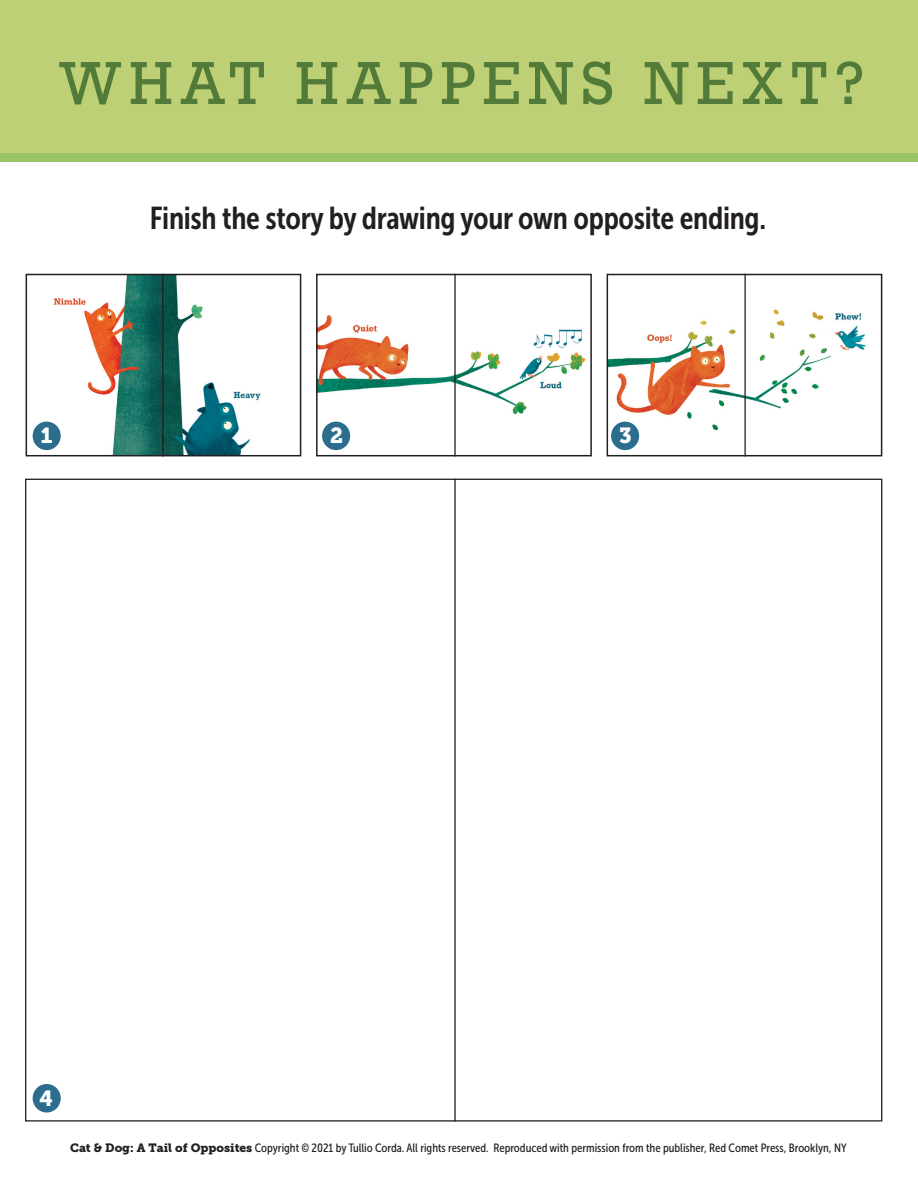
<style>
.page{position:relative;width:918px;height:1188px;background:#fff}
.page>*{position:absolute;margin:0;border:0;box-sizing:border-box;transform-origin:0 0}
.t1{font:57px "Rockwell";letter-spacing:.12em;color:#527b39}
.t2{font:31.5px "Museo Sans Cond 700";letter-spacing:-.01em;color:#231f20}
.t3{font:21.75px "Museo Slab 900";color:#fff}
.t4{font:12px "Museo Sans Cond 500";color:#231f20}
.s1{font-family:"Museo Slab 900"}
</style>
<div class="page">
<img style="left:32px;top:277px;width:229px;height:176px">
<div style="left:26px;top:274px;width:275px;height:182px;border:2px solid #231f20"></div>
<img style="left:319px;top:315px;width:267px;height:136px">
<div style="left:316px;top:274px;width:276px;height:182px;border:2px solid #231f20"></div>
<img style="left:610px;top:309px;width:256px;height:142px">
<div style="left:607px;top:274px;width:275px;height:182px;border:2px solid #231f20"></div>
<div style="left:33px;top:422px;width:28px;height:28px;background:#2c6c8d;border-radius:50%"></div>
<div style="left:322px;top:422px;width:28px;height:28px;background:#2c6c8d;border-radius:50%"></div>
<div style="left:611px;top:422px;width:28px;height:28px;background:#2c6c8d;border-radius:50%"></div>
<hr style="left:454px;top:479px;width:2px;height:643px;background:#231f20">
<hr style="left:744px;top:274px;width:2px;height:182px;background:#231f20">
<hr style="left:454px;top:274px;width:2px;height:182px;background:#231f20">
<hr style="left:162px;top:274px;width:1px;height:182px;background:#231f20">
<div style="left:33px;top:1084px;width:28px;height:29px;background:#2c6c8d;border-radius:50%"></div>
<div style="left:0;top:0;width:918px;height:162px;background:#bdd076"></div>
<div style="left:0;top:153px;width:918px;height:9px;background:#9ac465"></div>
<h1 class="t1" style="left:58px;top:48px;width:807px">WHAT HAPPENS NEXT?</h1>
<h2 class="t2" style="left:150px;top:200px;width:618px">Finish the story by drawing your own opposite ending.</h2>
<h3 class="t3" style="left:41px;top:423px;width:13px">1</h3>
<h3 class="t3" style="left:330px;top:423px;width:15px">2</h3>
<h3 class="t3" style="left:619px;top:423px;width:14px">3</h3>
<h3 class="t3" style="left:40px;top:1085px;width:15px">4</h3>
<p class="t4" style="left:70px;top:1141px;width:778px"><span class="s1">Cat &amp; Dog: A Tail of Opposites</span> Copyright © 2021 by Tullio Corda. All rights reserved. Reproduced with permission from the publisher, Red Comet Press, Brooklyn, NY</p>
</div>
